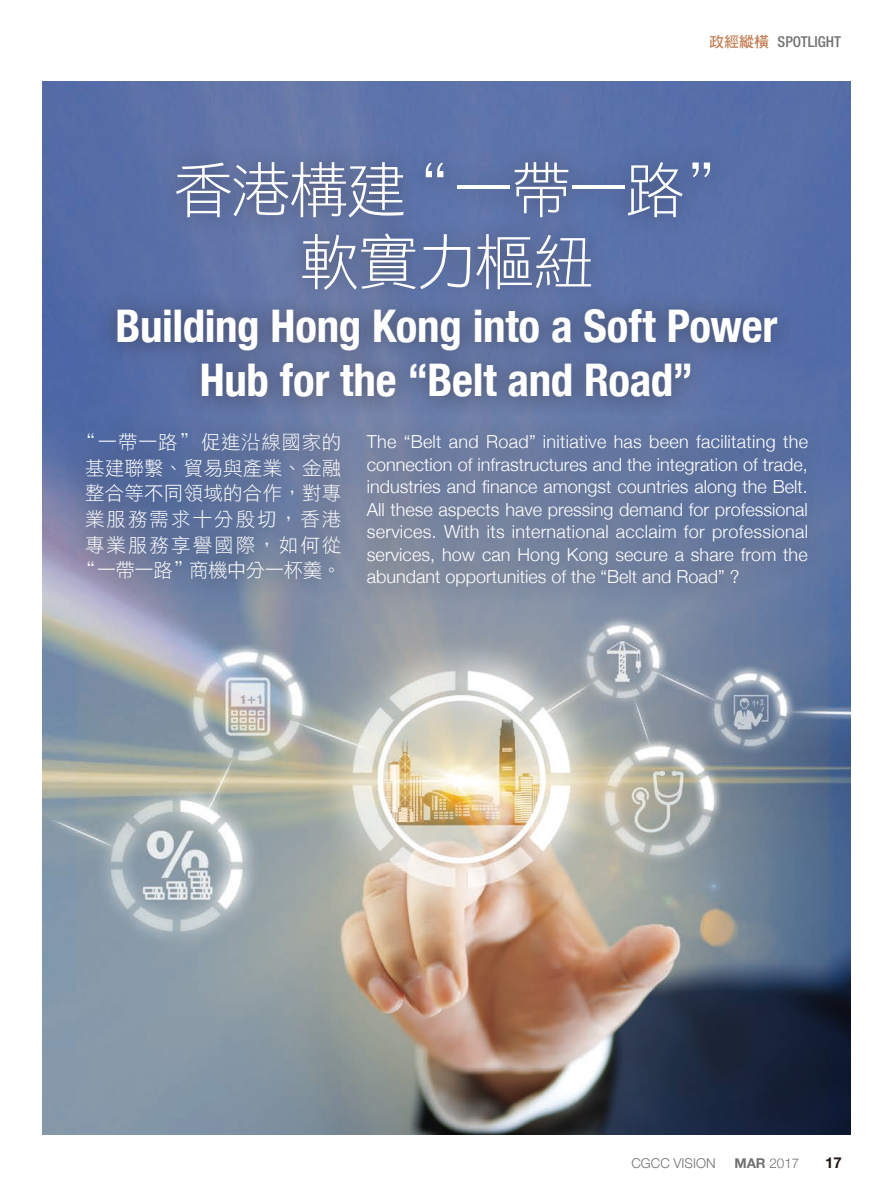
<style>
.page{position:relative;width:893px;height:1191px;background:#fff}
.page>*{position:absolute;margin:0;border:0;box-sizing:border-box;transform-origin:0 0}
.t1{font:60px/72px "DF Hei Std W3";letter-spacing:-.04em;color:#fff;text-align:center}
.t2{font:700 condensed 45px/54px "Helvetica Neue";color:#fff;text-align:center}
.t3{font:19.5px/25.5px "DF Hei Std W3";letter-spacing:.02em;color:#fff;text-align:center}
.t4{font:300 18px/22.5px "Helvetica Neue";color:#fff;text-align:justify}
.t5{font:500 condensed 15px "Helvetica Neue LT Std";color:#727272}
.t6{font:700 15px "Helvetica Neue";color:#231916}
.t7{font:300 13.5px "Helvetica Neue";color:#727272}
.s1{font-family:"DF Hei Std W7";font-weight:400;font-stretch:normal;color:#c37c51}
.s2{font-weight:700}
</style>
<div class="page">
<img style="left:43px;top:82px;width:807px;height:1053px">
<div style="left:65px;top:411px;width:297px;height:190px;background:#231916;opacity:.5"></div>
<div style="left:345px;top:413px;width:485px;height:194px;background:#231916;opacity:.5"></div>
<div style="left:94px;top:140px;width:705px;height:280px;background:#231916;opacity:.5"></div>
<p class="t5" style="left:709px;top:33px;width:133px"><span class="s1">政經縱橫</span> Spotlight</p>
<h1 class="t1" style="left:174px;top:153px;width:577px">香港構建“ 一帶一路＂軟實力樞紐</h1>
<h2 class="t2" style="left:116px;top:296px;width:663px">Building Hong Kong into a Soft Power<br>Hub for the “Belt and Road”</h2>
<p class="t3" style="left:75px;top:429px;width:268px">“一帶一路＂促進沿線國家的基建聯繫、貿易與產業、金融整合等不同領域的合作，對專業服務需求十分殷切，香港專業服務享譽國際，如何從“一帶一路＂商機中分一杯羹。</p>
<p class="t4" style="left:367px;top:429px;width:443px">The “Belt and Road” initiative has been facilitating the connection of infrastructures and the integration of trade, industries and finance amongst countries along the Belt.<br>All these aspects have pressing demand for professional services. With its international acclaim for professional services, how can Hong Kong secure a share from the abundant opportunities of the “Belt and Road” ?</p>
<p class="t7" style="left:631px;top:1152px;width:86px">CGCC Vision</p>
<p class="t7" style="left:734px;top:1152px;width:67px"><span class="s2">MAR</span> 2017</p>
<p class="t6" style="left:825px;top:1150px;width:18px">17</p>
</div>
